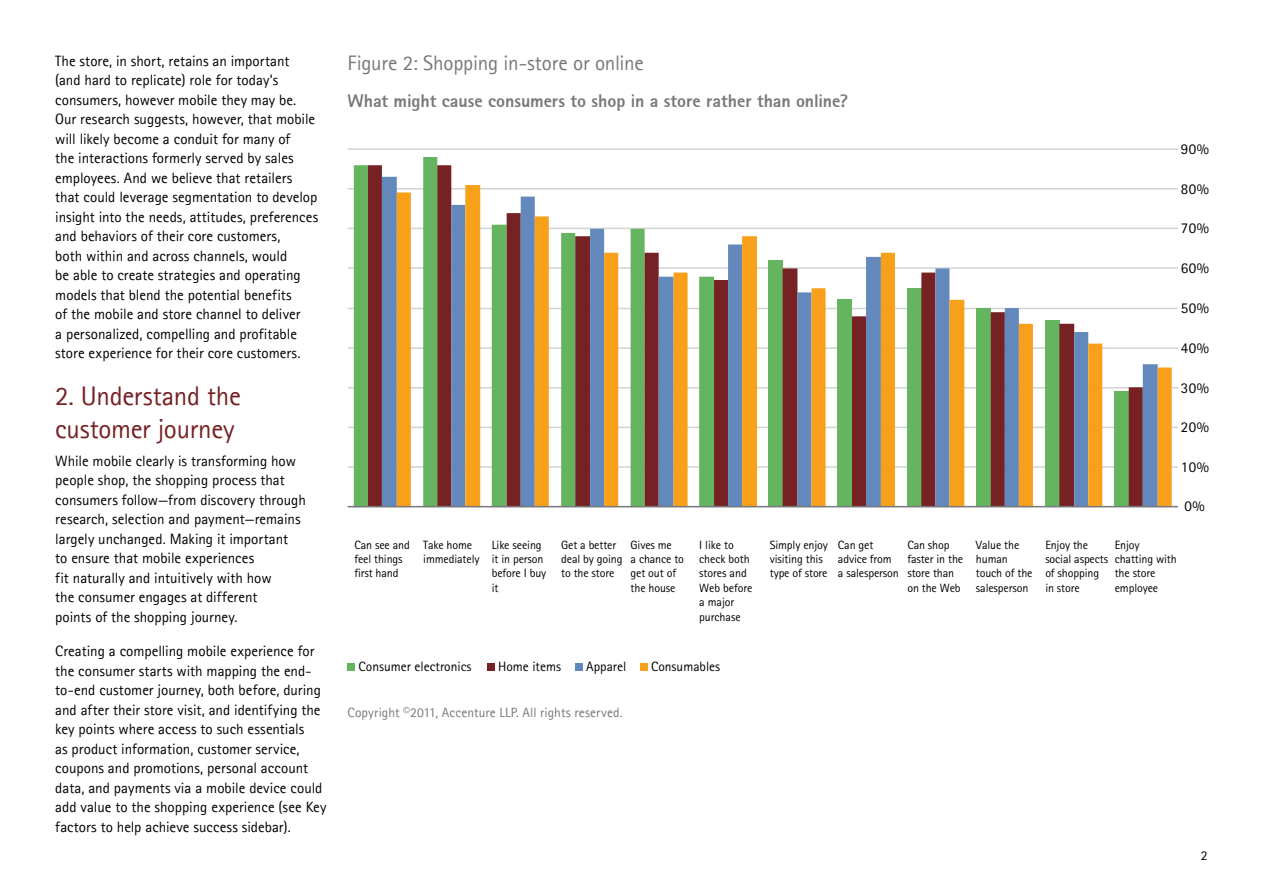
<style>
.page{position:relative;width:1263px;height:893px;background:#fff}
.page>*{position:absolute;margin:0;border:0;box-sizing:border-box;transform-origin:0 0}
.t1{font:27px/32.4px "Agfa Rotis Sans Serif";letter-spacing:-.01em;color:#762123}
.t2{font:21px "Agfa Rotis Sans Serif";letter-spacing:-.01em;color:#77787b}
.t3{font:18px "Agfa Rotis Sans Serif Ex Bd";letter-spacing:-.005em;color:#77787b}
.t4{font:15px/19.5px "Agfa Rotis Sans Serif";color:#000}
.t5{font:13.5px "Agfa Rotis Sans Serif";color:#010101}
.t6{font:13.5px "Agfa Rotis Sans Serif";letter-spacing:.01em;color:#77787b}
.t7{font:13.5px "Agfa Rotis Sans Serif";color:#000}
.t8{font:12px/14.4px "Agfa Rotis Sans Serif";letter-spacing:-.01em;color:#000}
</style>
<div class="page">
<div style="left:348px;top:663px;width:7px;height:7px;background:#65b460"></div>
<div style="left:487px;top:663px;width:8px;height:7px;background:#762123"></div>
<div style="left:575px;top:663px;width:8px;height:7px;background:#6288bc"></div>
<div style="left:640px;top:663px;width:8px;height:7px;background:#f9a01b"></div>
<hr style="left:348px;top:466px;width:830px;height:2px;background:#d1d3d4">
<hr style="left:348px;top:427px;width:830px;height:1px;background:#d1d3d4">
<hr style="left:348px;top:387px;width:830px;height:1px;background:#d1d3d4">
<hr style="left:348px;top:347px;width:830px;height:2px;background:#d1d3d4">
<hr style="left:348px;top:308px;width:830px;height:1px;background:#d1d3d4">
<hr style="left:348px;top:267px;width:830px;height:2px;background:#d1d3d4">
<hr style="left:348px;top:228px;width:830px;height:1px;background:#d1d3d4">
<hr style="left:348px;top:188px;width:830px;height:2px;background:#d1d3d4">
<hr style="left:348px;top:148px;width:830px;height:2px;background:#d1d3d4">
<div style="left:354px;top:165px;width:14px;height:342px;background:#65b460"></div>
<div style="left:423px;top:157px;width:14px;height:350px;background:#65b460"></div>
<svg style="left:368px;top:165px;width:84px;height:341px;background:#823a3a"></svg>
<svg style="left:382px;top:177px;width:70px;height:329px;background:#6c8cb8"></svg>
<svg style="left:397px;top:185px;width:775px;height:321px"></svg>
<hr style="left:348px;top:506px;width:830px;height:1px;background:#77787b">
<p class="t4" style="left:55px;top:51px;width:264px">The store, in short, retains an important (and hard to replicate) role for today’s consumers, however mobile they may be.<br>Our research suggests, however, that mobile will likely become a conduit for many of<br>the interactions formerly served by sales employees. And we believe that retailers that could leverage segmentation to develop insight into the needs, attitudes, preferences and behaviors of their core customers,<br>both within and across channels, would<br>be able to create strategies and operating models that blend the potential benefits<br>of the mobile and store channel to deliver<br>a personalized, compelling and profitable store experience for their core customers.</p>
<h1 class="t1" style="left:55px;top:380px;width:187px">2. Understand the customer journey</h1>
<p class="t4" style="left:55px;top:451px;width:252px">While mobile clearly is transforming how people shop, the shopping process that consumers follow—from discovery through research, selection and payment—remains largely unchanged. Making it important<br>to ensure that mobile experiences<br>fit naturally and intuitively with how<br>the consumer engages at different<br>points of the shopping journey.</p>
<p class="t4" style="left:55px;top:641px;width:273px">Creating a compelling mobile experience for the consumer starts with mapping the end&shy;to-end customer journey, both before, during and after their store visit, and identifying the key points where access to such essentials<br>as product information, customer service, coupons and promotions, personal account data, and payments via a mobile device could add value to the shopping experience (see Key factors to help achieve success sidebar).</p>
<h2 class="t2" style="left:348px;top:50px;width:298px">Figure 2: Shopping in-store or online</h2>
<p class="t3" style="left:348px;top:90px;width:502px">What might cause consumers to shop in a store rather than online?</p>
<p class="t4" style="left:1181px;top:139px;width:30px">90%</p>
<p class="t4" style="left:1181px;top:179px;width:30px">80%</p>
<p class="t4" style="left:1181px;top:218px;width:30px">70%</p>
<p class="t4" style="left:1181px;top:258px;width:30px">60%</p>
<p class="t4" style="left:1181px;top:298px;width:30px">50%</p>
<p class="t4" style="left:1181px;top:338px;width:30px">40%</p>
<p class="t4" style="left:1181px;top:377px;width:30px">30%</p>
<p class="t4" style="left:1181px;top:417px;width:30px">20%</p>
<p class="t4" style="left:1181px;top:457px;width:30px">10%</p>
<p class="t4" style="left:1184px;top:496px;width:22px">0%</p>
<p class="t8" style="left:354px;top:537px;width:57px">Can see and feel things first hand</p>
<p class="t8" style="left:423px;top:537px;width:58px">Take home immediately</p>
<p class="t8" style="left:492px;top:537px;width:56px">Like seeing it in person before I buy it</p>
<p class="t8" style="left:561px;top:537px;width:63px">Get a better deal by going to the store</p>
<p class="t8" style="left:631px;top:537px;width:55px">Gives me<br>a chance to get out of the house</p>
<p class="t8" style="left:699px;top:537px;width:55px">I like to check both stores and<br>Web before a major purchase</p>
<p class="t8" style="left:770px;top:537px;width:60px">Simply enjoy visiting this type of store</p>
<p class="t8" style="left:838px;top:537px;width:62px">Can get advice from a salesperson</p>
<p class="t8" style="left:907px;top:537px;width:57px">Can shop faster in the store than on the Web</p>
<p class="t8" style="left:976px;top:537px;width:58px">Value the human touch of the salesperson</p>
<p class="t8" style="left:1045px;top:537px;width:64px">Enjoy the social aspects of shopping in store</p>
<p class="t8" style="left:1115px;top:537px;width:64px">Enjoy chatting with the store employee</p>
<p class="t5" style="left:359px;top:658px;width:114px">Consumer electronics</p>
<p class="t5" style="left:498px;top:658px;width:64px">Home items</p>
<p class="t5" style="left:586px;top:658px;width:42px">Apparel</p>
<p class="t5" style="left:651px;top:658px;width:71px">Consumables</p>
<p class="t6" style="left:348px;top:704px;width:276px">Copyright ©2011, Accenture LLP. All rights reserved.</p>
<p class="t7" style="left:1201px;top:847px;width:8px">2</p>
</div>
